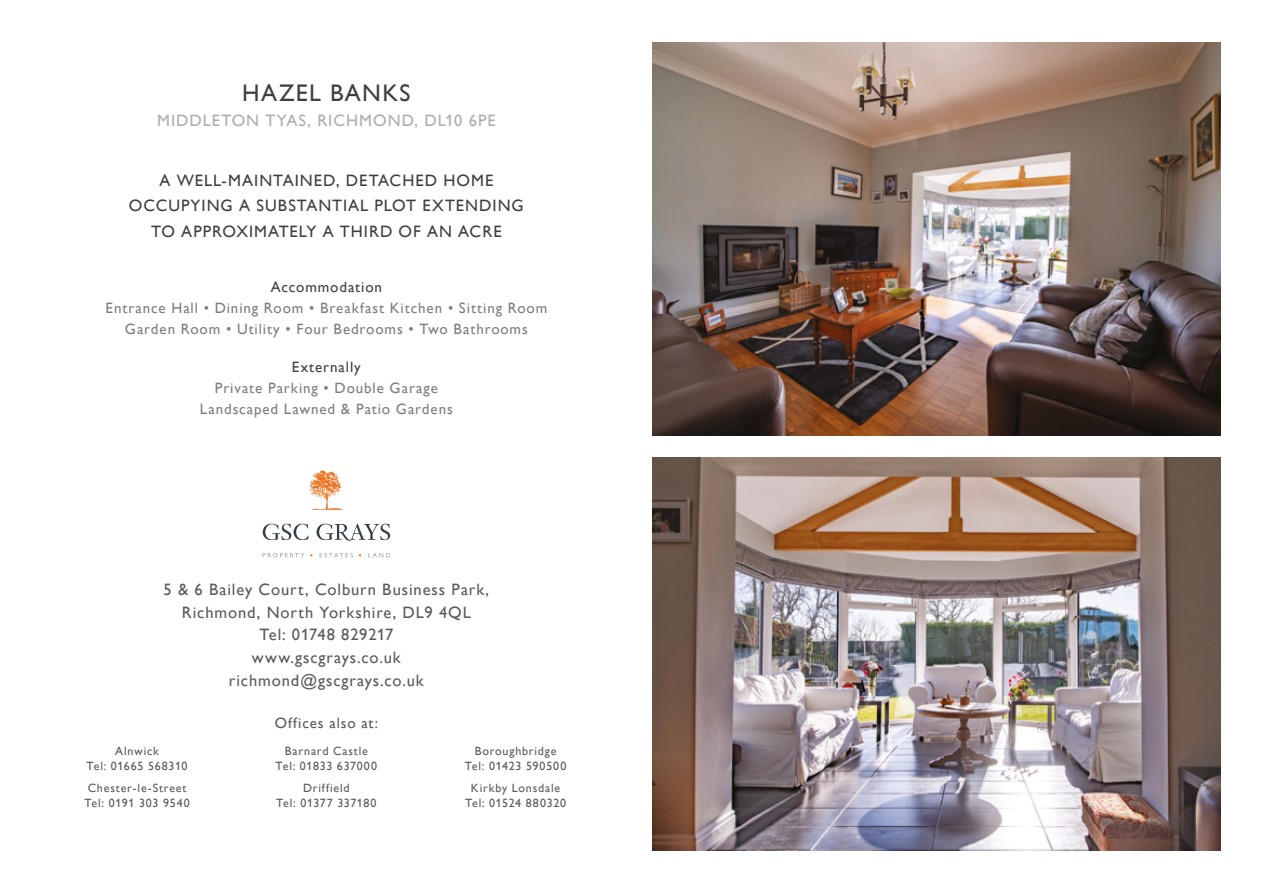
<style>
.page{position:relative;width:1263px;height:893px;background:#fff}
.page>*{position:absolute;margin:0;border:0;box-sizing:border-box;transform-origin:0 0}
.t1{font:24px "Gill Alt One";letter-spacing:.055em;color:#3f3f40}
.t2{font:16.5px/22.5px "Gill Alt One";letter-spacing:.055em;color:#5a5a5a;text-align:center}
.t3{font:16.5px/25.5px "Gill Alt One";letter-spacing:.06em;color:#3f3f40;text-align:center}
.t4{font:16.5px "Gill Alt One";letter-spacing:.06em;color:#aeacad}
.t5{font:15px/21px "Gill Alt One";letter-spacing:.06em;color:#7d7e7f;text-align:center}
.t6{font:15px "Gill Alt One";letter-spacing:.06em;color:#3f3f40}
.t7{font:15px "Gill Alt One";letter-spacing:.06em;color:#5a5a5a}
.t8{font:12px/15px "Gill Alt One";letter-spacing:.065em;color:#5a5a5a;text-align:center}
</style>
<div class="page">
<img style="left:653px;top:457px;width:567px;height:393px">
<img style="left:653px;top:43px;width:567px;height:393px">
<svg style="left:263px;top:524px;width:45px;height:16px"></svg>
<svg style="left:317px;top:524px;width:73px;height:17px"></svg>
<svg style="left:263px;top:553px;width:41px;height:4px"></svg>
<svg style="left:320px;top:553px;width:33px;height:4px"></svg>
<svg style="left:368px;top:553px;width:22px;height:4px"></svg>
<svg style="left:309px;top:470px;width:34px;height:40px"></svg>
<h1 class="t1" style="left:242px;top:79px;width:170px">HAZEL BANKS</h1>
<h2 class="t4" style="left:157px;top:111px;width:340px">MIDDLETON TYAS, RICHMOND, DL10 6PE</h2>
<h2 class="t3" style="left:129px;top:167px;width:396px">A WELL-MAINTAINED, DETACHED HOME<br>OCCUPYING A SUBSTANTIAL PLOT EXTENDING<br>TO APPROXIMATELY A THIRD OF AN ACRE</h2>
<p class="t6" style="left:271px;top:278px;width:113px">Accommodation</p>
<p class="t5" style="left:105px;top:297px;width:443px">Entrance Hall • Dining Room • Breakfast Kitchen • Sitting Room<br>Garden Room • Utility • Four Bedrooms • Two Bathrooms</p>
<p class="t6" style="left:292px;top:358px;width:70px">Externally</p>
<p class="t5" style="left:200px;top:377px;width:254px">Private Parking • Double Garage<br>Landscaped Lawned &amp; Patio Gardens</p>
<h2 class="t2" style="left:164px;top:578px;width:327px">5 &amp; 6 Bailey Court, Colburn Business Park,<br>Richmond, North Yorkshire, DL9 4QL<br>Tel: 01748 829217<br>www.gscgrays.co.uk richmond@gscgrays.co.uk</h2>
<p class="t7" style="left:275px;top:714px;width:105px">Offices also at:</p>
<p class="t8" style="left:87px;top:744px;width:102px">Alnwick<br>Tel: 01665 568310</p>
<p class="t8" style="left:276px;top:744px;width:103px">Barnard Castle<br>Tel: 01833 637000</p>
<p class="t8" style="left:465px;top:744px;width:103px">Boroughbridge<br>Tel: 01423 590500</p>
<p class="t8" style="left:84px;top:780px;width:107px;text-align:left">Chester-le-Street<br>Tel: 0191 303 9540</p>
<p class="t8" style="left:276px;top:780px;width:102px">Driffield<br>Tel: 01377 337180</p>
<p class="t8" style="left:465px;top:780px;width:103px">Kirkby Lonsdale<br>Tel: 01524 880320</p>
</div>
